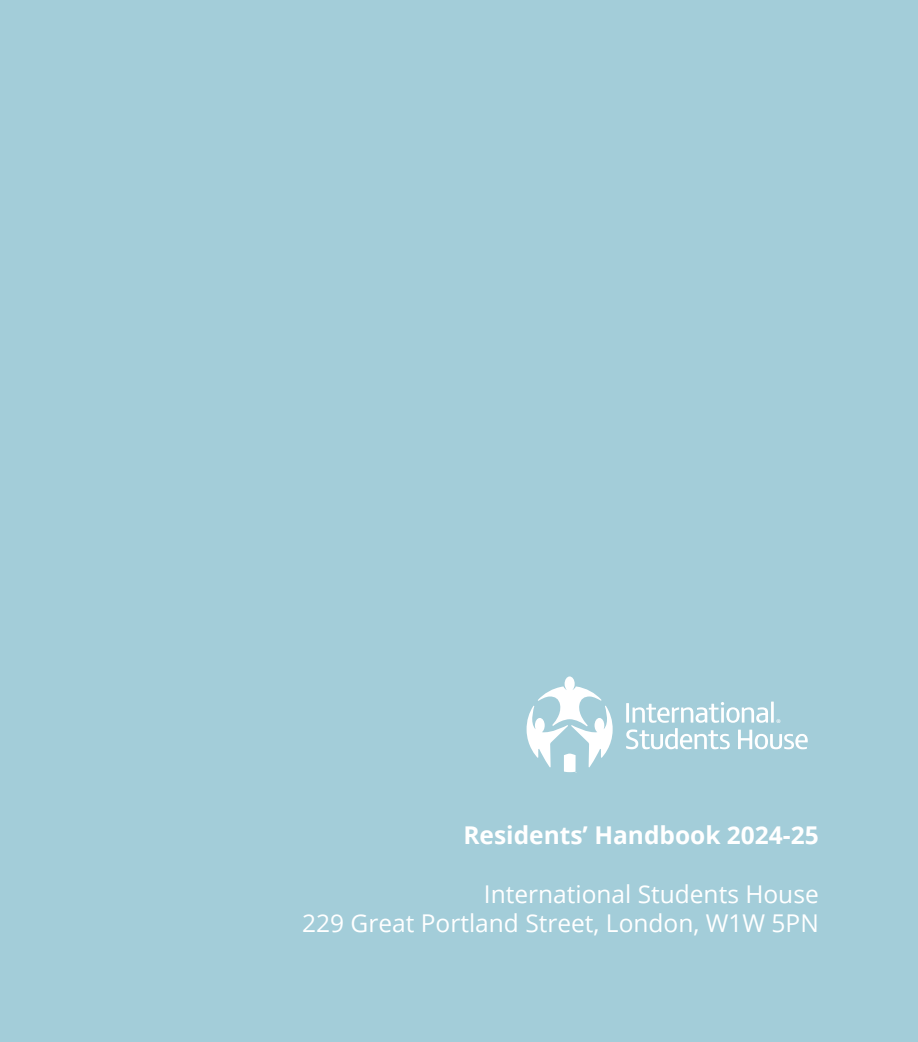
<style>
.page{position:relative;width:918px;height:1042px;background:#a3cdd9}
.page>*{position:absolute;margin:0;border:0;box-sizing:border-box;transform-origin:0 0}
.t1{font:24.5px/29.4px "Open Sans";color:#fff;text-align:right}
.t2{font:700 24.5px "Open Sans";color:#fff}
.t3{font:11.2px "Myriad Pro";color:#fff}
</style>
<div class="page">
<svg style="left:626px;top:701px;width:181px;height:48px"></svg>
<svg style="left:526px;top:676px;width:87px;height:97px"></svg>
<p class="t3" style="left:776px;top:716px;width:6px">®</p>
<p class="t2" style="left:463px;top:817px;width:357px">Residents’ Handbook 2024-25</p>
<p class="t1" style="left:302px;top:878px;width:518px">International Students House<br>229 Great Portland Street, London, W1W 5PN</p>
</div>
